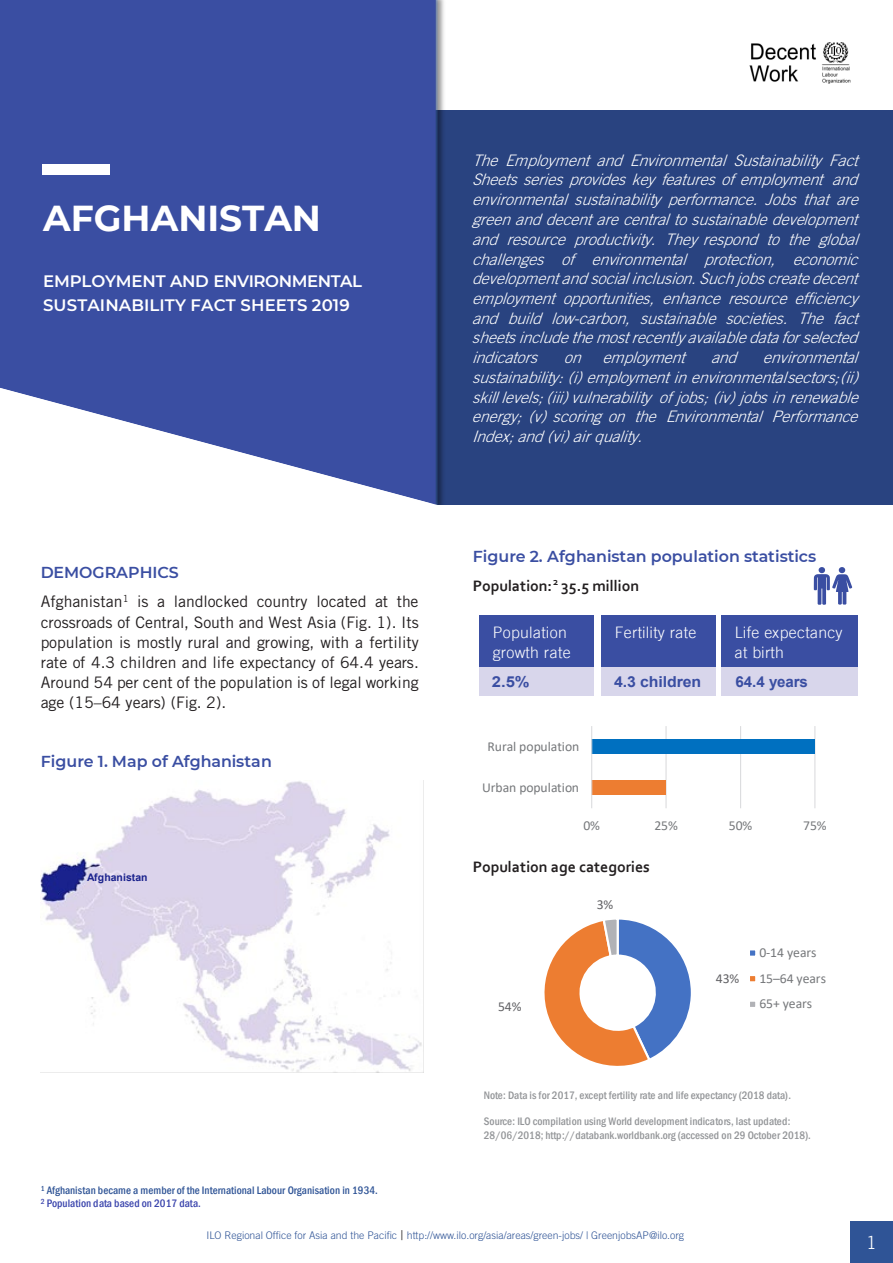
<style>
.page{position:relative;width:893px;height:1263px;background:#fff}
.page>*{position:absolute;margin:0;border:0;box-sizing:border-box;transform-origin:0 0}
.t1{font:700 36px "Montserrat";color:#fff}
.t2{font:300 18px "Trade Gothic LT Std";color:#fff}
.t3{font:600 16.5px/23.7px "Montserrat";letter-spacing:.005em;color:#fff}
.t4{font:italic 300 15.9px/19.8px "Trade Gothic LT Std";color:#fff;text-align:justify}
.t5{font:15.9px/20.1px "Trade Gothic LT Std";color:#231f20}
.t6{font:600 15.9px/28.5px "Montserrat";color:#3a4ea2}
.t7{font:300 15.9px/20.1px "Trade Gothic LT";letter-spacing:.025em;color:#fff}
.t8{font:700 15.9px "Corbel";letter-spacing:-.005em;color:#231f20}
.t9{font:700 15.15px "Arial";letter-spacing:-.01em;color:#3a4ea2;scale:1.05 1}
.t10{font:700 15.15px "Arial";letter-spacing:-.01em;color:#3a4ea2}
.t11{font:700 15.15px "Arial";letter-spacing:-.01em;color:#3a4ea2;scale:1.1 1}
.t12{font:13.65px/25.7px "Calibri";letter-spacing:-.005em;color:#76787b}
.t13{font:13.65px "Calibri";color:#636366}
.t14{font:11.1px/13.6px "Franklin Gothic Medium Cond";letter-spacing:.005em;color:#939598}
.t15{font:11.1px/12.6px "Franklin Gothic Medium Cond";letter-spacing:.005em;color:#2f5496}
.t16{font:300 10.5px "Trade Gothic LT Std";color:#2f5496}
.t17{font:700 10.5px "Arial";letter-spacing:.005em;color:#1a228d}
.s1{font-family:"Montserrat";font-weight:600;color:#3a4ea2}
.s2{color:#3a44ac}
.s3{font-family:"Corbel";font-weight:700;color:#231f20}
.s4{font-size:13.5px;color:#231f20}
</style>
<div class="page">
<div style="left:850px;top:1221px;width:43px;height:42px;background:#2f5496"></div>
<img style="left:750px;top:43px;width:100px;height:41px">
<div style="left:436px;top:111px;width:457px;height:395px;background:#294380"></div>
<img style="left:440px;top:0;width:10px;height:505px">
<div style="left:0;top:0;width:436px;height:388px;background:#3a4ea2"></div>
<div style="left:42px;top:164px;width:68px;height:10px;background:#fff"></div>
<div style="left:479px;top:615px;width:116px;height:52px;background:#3a4ea2"></div>
<div style="left:601px;top:615px;width:115px;height:52px;background:#3a4ea2"></div>
<div style="left:721px;top:615px;width:136px;height:52px;background:#3a4ea2"></div>
<div style="left:479px;top:667px;width:116px;height:29px;background:#d8d6eb"></div>
<div style="left:601px;top:667px;width:115px;height:29px;background:#d8d6eb"></div>
<div style="left:721px;top:667px;width:136px;height:29px;background:#d8d6eb"></div>
<img style="left:40px;top:781px;width:384px;height:292px">
<hr style="left:665px;top:726px;width:2px;height:82px;background:#dcdddf">
<hr style="left:740px;top:726px;width:1px;height:82px;background:#dcdddf">
<hr style="left:814px;top:726px;width:1px;height:82px;background:#dcdddf">
<div style="left:592px;top:780px;width:74px;height:15px;background:#ed7d31"></div>
<div style="left:592px;top:739px;width:223px;height:15px;background:#0070c0"></div>
<hr style="left:591px;top:726px;width:1px;height:82px;background:#dcdddf">
<svg style="left:544px;top:919px;width:147px;height:147px"></svg>
<div style="left:749px;top:949px;width:7px;height:8px;background:#4472c4"></div>
<div style="left:748px;top:948px;width:9px;height:10px;border:2px solid #fff"></div>
<div style="left:749px;top:975px;width:7px;height:7px;background:#ed7d31"></div>
<div style="left:748px;top:974px;width:9px;height:9px;border:2px solid #fff"></div>
<div style="left:749px;top:1000px;width:7px;height:8px;background:#b1b2b6"></div>
<div style="left:748px;top:999px;width:9px;height:10px;border:2px solid #fff"></div>
<svg style="left:1px;top:388px;width:437px;height:117px"></svg>
<svg style="left:814px;top:567px;width:38px;height:38px"></svg>
<div style="left:0;top:505px;width:893px;height:9px;background:#fff"></div>
<p class="t1" style="left:43px;top:192px;width:279px">AFGHANISTAN</p>
<p class="t3" style="left:43px;top:269px;width:320px">EMPLOYMENT AND ENVIRONMENTAL<br>SUSTAINABILITY FACT SHEETS 2019</p>
<p class="t5" style="left:41px;top:558px;width:379px;line-height:29.1px"><span class="s1">DEMOGRAPHICS<br></span>Afghanistan<sup>1</sup> is a landlocked country located at the</p>
<p class="t5" style="left:41px;top:612px;width:380px;text-align:justify">crossroads of Central, South and West Asia (Fig. 1). Its population is mostly rural and growing, with a fertility rate of 4.3 children and life expectancy of 64.4 years.<br>Around 54 per cent of the population is of legal working age (15–64 years) (Fig. 2).</p>
<p class="t6" style="left:41px;top:746px;width:233px">Figure 1. Map of Afghanistan</p>
<p class="t17" style="left:87px;top:870px;width:62px">Afghanistan</p>
<p class="t15" style="left:41px;top:1184px;width:339px"><sup>1</sup> Afghanistan became a member of the International Labour Organisation in 1934.<br><sup>2</sup> <span class="s2">Population data based on 2017 data.</span></p>
<p class="t4" style="left:472px;top:150px;width:393px">The Employment and Environmental Sustainability Fact Sheetsseriesprovideskeyfeaturesofemployment and environmental sustainability performance. Jobs that are greenanddecentarecentraltosustainabledevelopment and resource productivity. They respond to the global challenges of environmental protection, economic developmentandsocialinclusion.Suchjobscreatedecent employment opportunities, enhance resource efficiency and build low-carbon, sustainable societies. The fact sheetsincludethemostrecentlyavailabledataforselected indicators</p>
<p class="t4" style="left:472px;top:348px;width:393px;text-indent:291px">environmental sustainability:(i)employmentinenvironmentalsectors;(ii) skill levels; (iii) vulnerability of jobs; (iv) jobs inrenewable energy;(v)scoringon the Environmental Performance Index;and(vi)airquality.</p>
<p class="t4" style="left:564px;top:347px;width:128px">on employment</p>
<p class="t4" style="left:711px;top:347px;width:33px">and</p>
<p class="t6" style="left:473px;top:542px;width:345px">Figure 2. Afghanistan population statistics<br><span class="s3">Population:</span><sup>2</sup> <span class="s3">35.5 million</span></p>
<p class="t7" style="left:493px;top:622px;width:79px">Population growth rate</p>
<p class="t7" style="left:615px;top:622px;width:83px">Fertility rate</p>
<p class="t7" style="left:735px;top:622px;width:109px">Life expectancy at birth</p>
<p class="t11" style="left:492px;top:671px;width:36px">2.5%</p>
<p class="t9" style="left:614px;top:671px;width:84px">4.3 children</p>
<p class="t10" style="left:735px;top:671px;width:74px">64.4 years</p>
<p class="t12" style="left:488px;top:733px;width:93px">Rural population</p>
<p class="t12" style="left:482px;top:774px;width:98px">Urban population</p>
<p class="t12" style="left:583px;top:812px;width:18px">0%</p>
<p class="t12" style="left:654px;top:812px;width:25px">25%</p>
<p class="t12" style="left:729px;top:812px;width:25px">50%</p>
<p class="t12" style="left:803px;top:812px;width:25px">75%</p>
<p class="t8" style="left:473px;top:856px;width:178px">Population age categories</p>
<p class="t13" style="left:498px;top:996px;width:25px">54%</p>
<p class="t13" style="left:597px;top:895px;width:18px">3%</p>
<p class="t13" style="left:716px;top:969px;width:25px">43%</p>
<p class="t12" style="left:759px;top:939px;width:68px">0-14 years<br>15–64 years<br>65+ years</p>
<p class="t14" style="left:484px;top:1088px;width:309px">Note: Data is for 2017, except fertility rate and life expectancy (2018 data).</p>
<p class="t14" style="left:484px;top:1114px;width:329px">Source: ILO compilation using World development indicators, last updated:<br>28/06/2018; http://databank.worldbank.org (accessed on 29 October 2018).</p>
<p class="t16" style="left:206px;top:1229px;width:479px">ILO Regional Office for Asia and the Pacific <span class="s4">|</span> http://www.ilo.org/asia/areas/green-jobs/ | GreenjobsAP@ilo.org</p>
<p class="t2" style="left:866px;top:1232px;width:12px">1</p>
</div>
